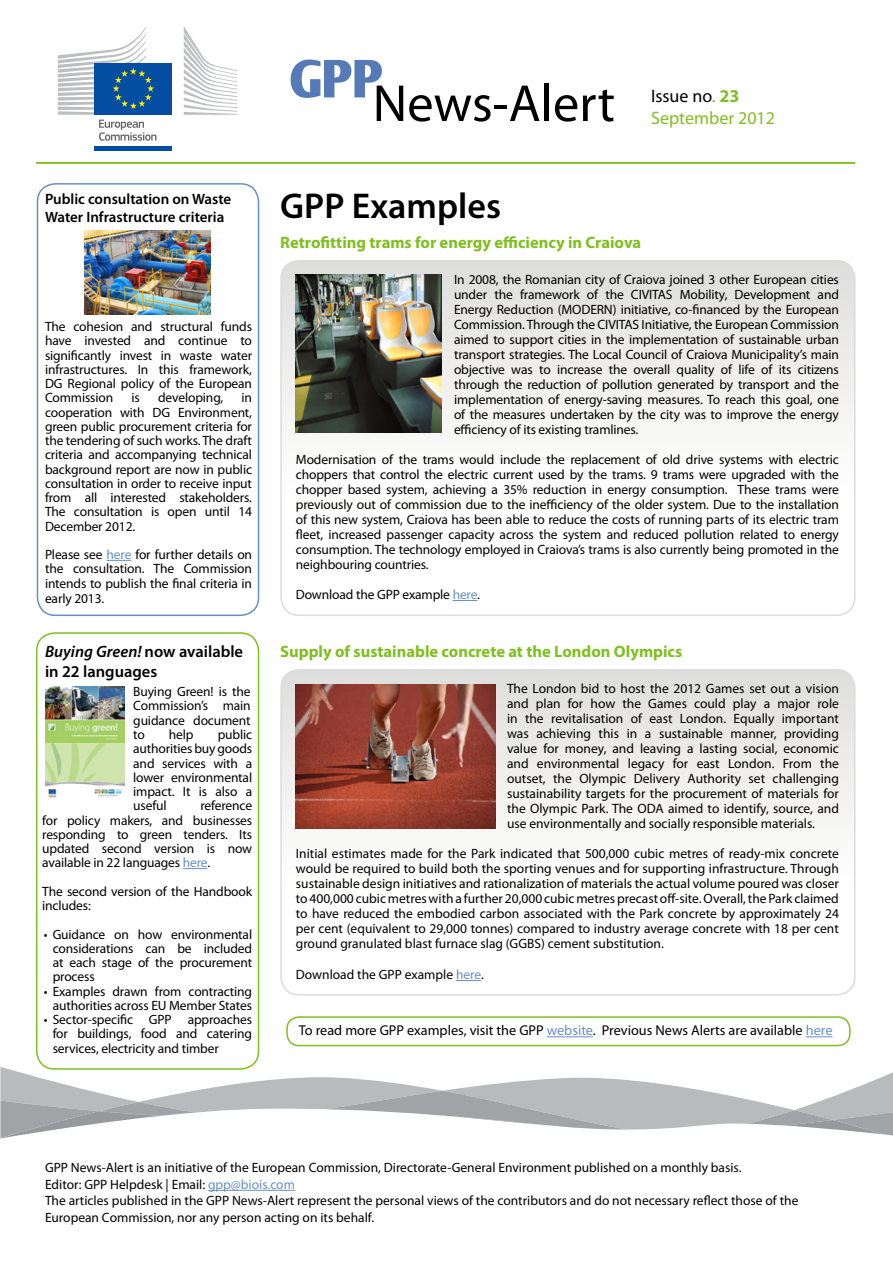
<style>
.page{position:relative;width:893px;height:1263px;background:#fff}
.page>*{position:absolute;margin:0;border:0;box-sizing:border-box;transform-origin:0 0}
.t1{font:52.5px "Myriad Pro";color:#000}
.t2{font:700 52.5px "Oli Jo";color:#5679b7}
.t3{font:600 36px "Myriad Pro";color:#000}
.t4{font:18px "Myriad Pro";color:#7fbf1f}
.t5{font:18px "Myriad Pro";color:#000}
.t6{font:700 16.5px "Myriad Pro";color:#7fbf1f}
.t7{font:600 16.5px/19.8px "Myriad Pro";color:#000}
.t8{font:600 15px/18px "Myriad Pro";color:#000}
.t9{font:14.25px "Myriad Pro";color:#000}
.t10{font:13.5px/14.2px "Myriad Pro";letter-spacing:-.01em;color:#000;text-align:justify}
.s1{color:#668fc6}
.s2{font-style:italic}
.s3{color:#7fbf1f}
.s4{font-weight:700;color:#7fbf1f}
</style>
<div class="page">
<svg style="left:0;top:1067px;width:251px;height:24px"></svg>
<svg style="left:138px;top:1072px;width:754px;height:19px"></svg>
<svg style="left:0;top:1091px;width:892px;height:17px;background:#bdbfc1"></svg>
<svg style="left:0;top:1108px;width:892px;height:82px"></svg>
<hr style="left:36px;top:162px;width:819px;height:2px;background:#7fbf1f">
<div style="left:36px;top:632px;width:223px;height:438px;border:2px solid #7fbf1f;border-radius:18px"></div>
<div style="left:37px;top:183px;width:222px;height:433px;border:2px solid #668fc6;border-radius:18px"></div>
<svg style="left:283px;top:261px;width:572px;height:354px"></svg>
<div style="left:280px;top:260px;width:575px;height:356px;border:2px solid #dcdcdc;border-radius:18px"></div>
<svg style="left:107px;top:560px;width:24px;height:1px"></svg>
<svg style="left:453px;top:600px;width:24px;height:1px"></svg>
<svg style="left:183px;top:868px;width:24px;height:1px"></svg>
<hr style="left:208px;top:1190px;width:87px;height:1px;background:#668fc6">
<svg style="left:283px;top:670px;width:572px;height:325px"></svg>
<div style="left:280px;top:669px;width:575px;height:326px;border:2px solid #dcdcdc;border-radius:18px"></div>
<svg style="left:456px;top:980px;width:25px;height:1px"></svg>
<div style="left:286px;top:1016px;width:564px;height:30px;border:2px solid #7fbf1f;border-radius:12px"></div>
<hr style="left:547px;top:1036px;width:46px;height:1px;background:#668fc6">
<svg style="left:806px;top:1036px;width:26px;height:1px"></svg>
<img style="left:45px;top:686px;width:79px;height:112px">
<img style="left:85px;top:230px;width:126px;height:84px">
<img style="left:296px;top:275px;width:146px;height:157px">
<img style="left:295px;top:684px;width:200px;height:144px">
<hr style="left:95px;top:147px;width:77px;height:4px;background:#034ea2">
<svg style="left:184px;top:27px;width:53px;height:88px"></svg>
<div style="left:95px;top:63px;width:77px;height:52px;background:#034ea2"></div>
<svg style="left:58px;top:26px;width:98px;height:115px"></svg>
<p class="t8" style="left:45px;top:190px;width:188px">Public consultation on Waste<br>Water Infrastructure criteria</p>
<p class="t10" style="left:45px;top:319px;width:209px">The cohesion and structural funds have invested and continue to significantly invest in waste water infrastructures. In this framework, DG Regional policy of the European Commission</p>
<p class="t10" style="left:132px;top:390px;width:10px">is</p>
<p class="t10" style="left:158px;top:390px;width:67px">developing,</p>
<p class="t10" style="left:45px;top:390px;width:209px;text-indent:197px">in cooperation with DG Environment, green public procurement criteria for the tendering of such works. The draft criteria and accompanying technical background report are now in public consultation in order to receive input from all interested stakeholders.<br>The consultation is open until 14<br>December 2012.</p>
<p class="t10" style="left:45px;top:547px;width:209px">Please see <span class="s1">here</span> for further details on the consultation. The Commission intends to publish the final criteria in early 2013.</p>
<p class="t7" style="left:45px;top:641px;width:200px"><span class="s2">Buying Green!</span> now available in 22 languages</p>
<p class="t10" style="left:133px;top:684px;width:119px">Buying Green! is the Commission’s main guidance document to</p>
<p class="t10" style="left:133px;top:727px;width:120px;text-indent:84px">public authorities buy goods and services with a lower environmental impact. It is also a useful</p>
<p class="t10" style="left:169px;top:727px;width:26px">help</p>
<p class="t10" style="left:42px;top:798px;width:212px;text-indent:158px">reference for policy makers, and businesses responding to green tenders. Its updated second version is now available in 22 languages <span class="s1">here</span>.</p>
<p class="t10" style="left:42px;top:884px;width:211px">The second version of the Handbook includes:</p>
<p class="t10" style="left:53px;top:927px;width:201px;text-indent:-9px">• Guidance on how environmental considerations can be included at each stage of the procurement process</p>
<p class="t10" style="left:44px;top:984px;width:210px;text-align:right">• Examples drawn from contracting authorities across EU Member States</p>
<p class="t10" style="left:53px;top:1012px;width:201px;text-indent:-9px">• Sector-specific GPP approaches for buildings, food and catering services, electricity and timber</p>
<h1 class="t2" style="left:289px;top:48px;width:97px">GPP</h1>
<h1 class="t1" style="left:373px;top:71px;width:244px">News-Alert</h1>
<h2 class="t3" style="left:280px;top:183px;width:222px">GPP Examples</h2>
<h3 class="t5" style="left:651px;top:85px;width:90px">Issue no<span class="s3">.</span> <span class="s4">23</span></h3>
<h3 class="t4" style="left:651px;top:106px;width:126px">September 2012</h3>
<p class="t6" style="left:280px;top:231px;width:363px">Retrofitting trams for energy efficiency in Craiova</p>
<p class="t10" style="left:454px;top:272px;width:386px;line-height:15px">In 2008, the Romanian city of Craiova joined 3 other European cities under the framework of the CIVITAS Mobility, Development and Energy Reduction (MODERN) initiative, co-financed by the European Commission. Through the CIVITAS Initiative, the European Commission aimed to support cities in the implementation of sustainable urban transport strategies. The Local Council of Craiova Municipality’s main objective was to increase the overall quality of life of its citizens through the reduction of pollution generated by transport and the implementation of energy-saving measures. To reach this goal, one of the measures undertaken by the city was to improve the energy efficiency of its existing tramlines.</p>
<p class="t10" style="left:296px;top:452px;width:545px;line-height:15px">Modernisation of the trams would include the replacement of old drive systems with electric choppers that control the electric current used by the trams. 9 trams were upgraded with the chopper based system, achieving a 35% reduction in energy consumption. These trams were previously out of commission due to the inefficiency of the older system. Due to the installation of this new system, Craiova has been able to reduce the costs of running parts of its electric tram fleet, increased passenger capacity across the system and reduced pollution related to energy consumption. The technology employed in Craiova’s trams is also currently being promoted in the neighbouring countries.</p>
<p class="t10" style="left:296px;top:587px;width:186px">Download the GPP example <span class="s1">here</span>.</p>
<p class="t6" style="left:280px;top:640px;width:403px">Supply of sustainable concrete at the London Olympics</p>
<p class="t10" style="left:507px;top:681px;width:333px;line-height:15px">The London bid to host the 2012 Games set out a vision and plan for how the Games could play a major role in the revitalisation of east London. Equally important was achieving this in a sustainable manner, providing value for money, and leaving a lasting social, economic and environmental legacy for east London. From the outset, the Olympic Delivery Authority set challenging sustainability targets for the procurement of materials for the Olympic Park. The ODA aimed to identify, source, and use environmentally and socially responsible materials.</p>
<p class="t10" style="left:296px;top:846px;width:545px;line-height:15px">Initial estimates made for the Park indicated that 500,000 cubic metres of ready-mix concrete would be required to build both the sporting venues and for supporting infrastructure. Through sustainable design initiatives and rationalization of materials the actual volume poured was closer to 400,000 cubic metres with a further 20,000 cubic metres precast off-site. Overall, the Park claimed to have reduced the embodied carbon associated with the Park concrete by approximately 24 per cent (equivalent to 29,000 tonnes) compared to industry average concrete with 18 per cent ground granulated blast furnace slag (GGBS) cement substitution.</p>
<p class="t10" style="left:296px;top:967px;width:190px">Download the GPP example <span class="s1">here</span>.</p>
<p class="t9" style="left:299px;top:1022px;width:535px">To read more GPP examples, visit the GPP <span class="s1">website</span>. Previous News Alerts are available <span class="s1">here</span></p>
<p class="t10" style="left:45px;top:1159px;width:755px;line-height:16.5px;text-align:left">GPP News-Alert is an initiative of the European Commission, Directorate-General Environment published on a monthly basis.<br>Editor: GPP Helpdesk | Email: <span class="s1">gpp@biois.com<br></span>The articles published in the GPP News-Alert represent the personal views of the contributors and do not necessary reflect those of the European Commission, nor any person acting on its behalf.</p>
</div>
